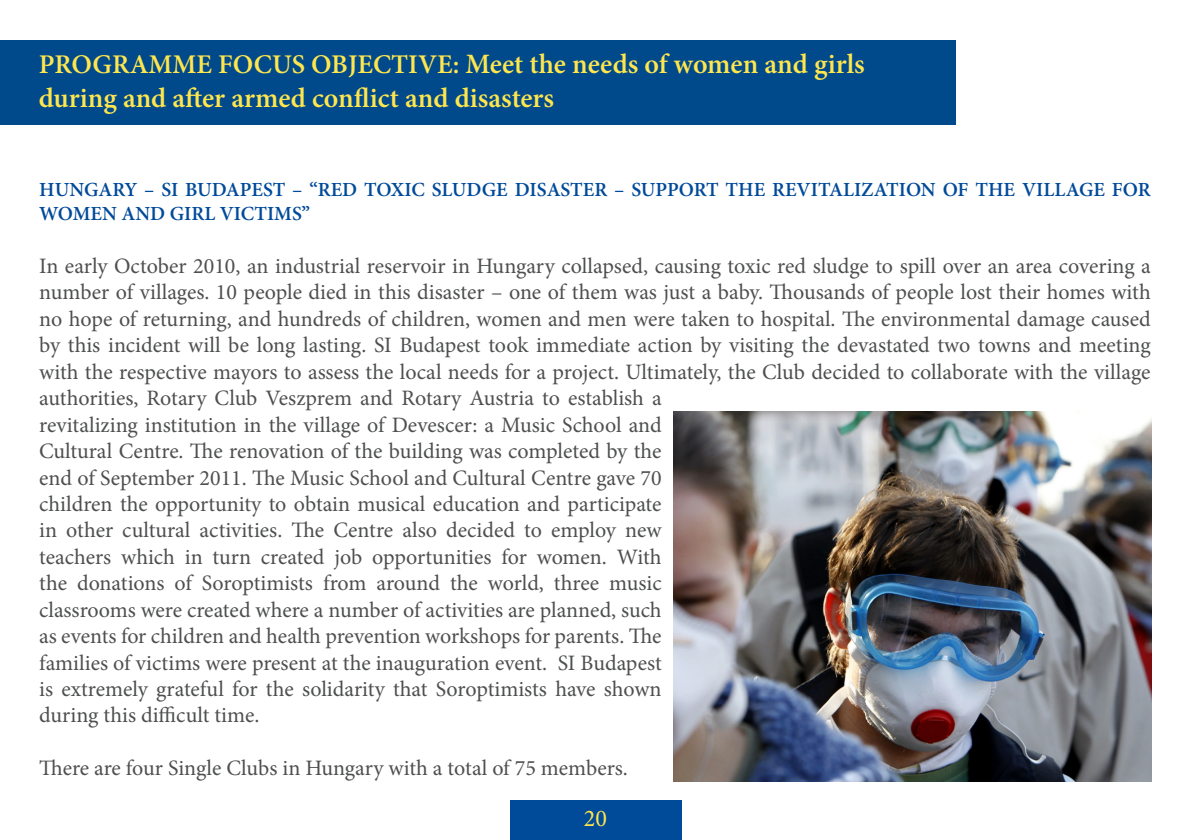
<style>
.page{position:relative;width:1191px;height:840px;background:#fff}
.page>*{position:absolute;margin:0;border:0;box-sizing:border-box;transform-origin:0 0}
.t1{font:600 28px/33.6px "Minion Pro";color:#ffe64d}
.t2{font:24px "Minion Pro";color:#ffe64d}
.Text{font:22px/26.4px "Minion Pro";color:#4e4f50}
.Heading_3{font:600 20px/24px "Minion Pro";color:#004a9a}
.s1{font-size:27px}
</style>
<div class="page">
<div style="left:510px;top:799px;width:171px;height:40px;background:#004a9a"></div>
<img style="left:673px;top:411px;width:478px;height:370px">
<div style="left:0;top:40px;width:955px;height:84px;background:#004a8c"></div>
<p class="t1" style="left:39px;top:47px;width:827px"><span class="s1">PROGRAMME FOCUS OBJECTIVE:</span> Meet the needs of women and girls during and after armed conflict and disasters</p>
<p class="Heading_3" style="left:39px;top:177px;width:1113px">HUNGARY – SI BUDAPEST – “RED TOXIC SLUDGE DISASTER – SUPPORT THE REVITALIZATION OF THE VILLAGE FOR<br>WOMEN AND GIRL VICTIMS”</p>
<p class="Text" style="left:39px;top:253px;width:1113px">In early October 2010, an industrial reservoir in Hungary collapsed, causing toxic red sludge to spill over an area covering a number of villages. 10 people died in this disaster – one of them was just a baby. Thousands of people lost their homes with no hope of returning, and hundreds of children, women and men were taken to hospital. The environmental damage caused by this incident will be long lasting. SI Budapest took immediate action by visiting the devastated two towns and meeting with the respective mayors to assess the local needs for a project. Ultimately, the Club decided to collaborate with the village authorities, Rotary Club Veszprem and Rotary Austria to establish a<br>revitalizing institution in the village of Devescer: a Music School and<br>Cultural Centre. The renovation of the building was completed by the<br>end of September 2011. The Music School and Cultural Centre gave 70<br>children the opportunity to obtain musical education and participate<br>in other cultural activities. The Centre also decided to employ new<br>teachers which in turn created job opportunities for women. With<br>the donations of Soroptimists from around the world, three music<br>classrooms were created where a number of activities are planned, such<br>as events for children and health prevention workshops for parents. The<br>families of victims were present at the inauguration event. SI Budapest<br>is extremely grateful for the solidarity that Soroptimists have shown<br>during this difficult time.</p>
<p class="Text" style="left:39px;top:754px;width:590px">There are four Single Clubs in Hungary with a total of 75 members.</p>
<p class="t2" style="left:584px;top:802px;width:25px">20</p>
</div>
